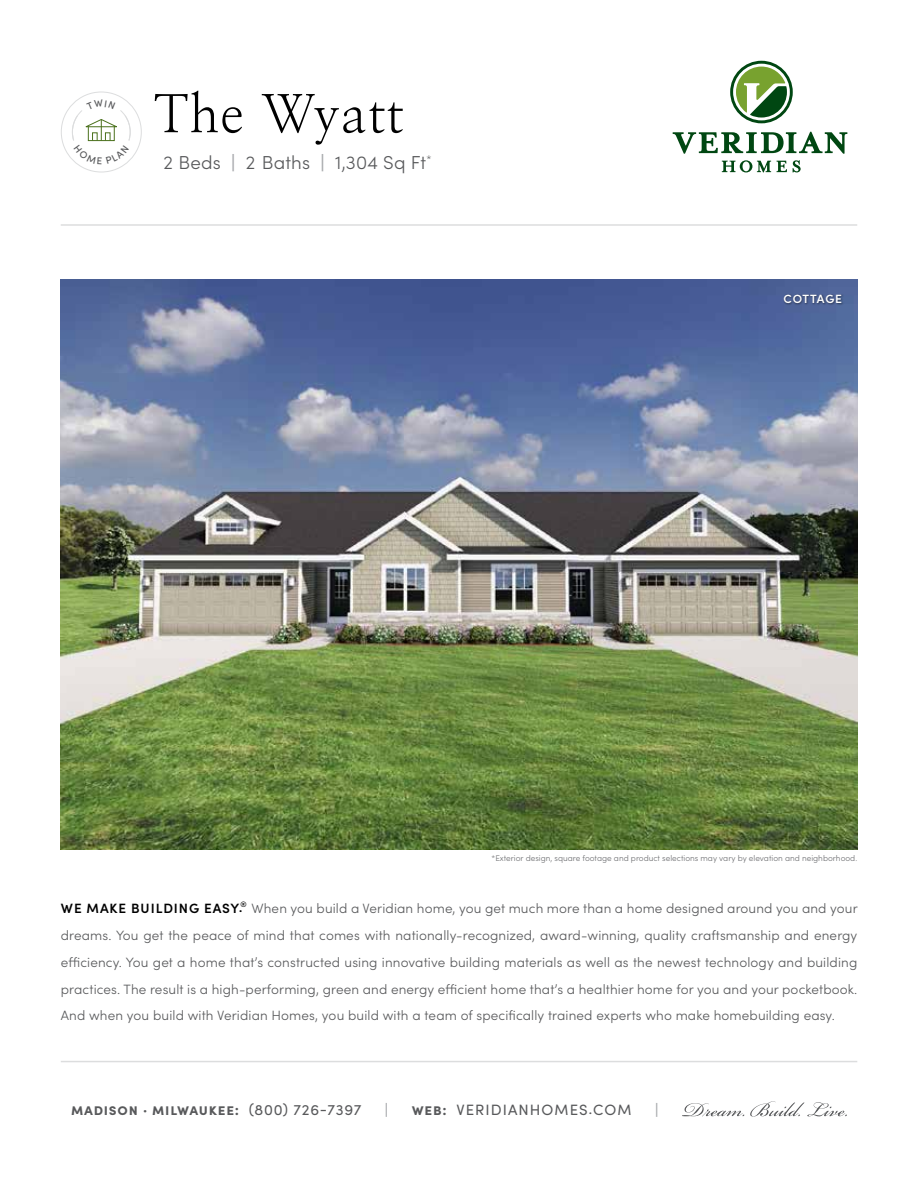
<style>
.page{position:relative;width:918px;height:1188px;background:#fff}
.page>*{position:absolute;margin:0;border:0;box-sizing:border-box;transform-origin:0 0}
.t1{font:52.5px "Nanum Myeongjo";letter-spacing:.02em;color:#000}
.t2{font:300 18.75px "Sofia Pro";letter-spacing:.01em;color:#58595b}
.t3{font:700 15px "Sofia Pro";letter-spacing:.05em;color:#58595b}
.t4{font:15px "Sofia Pro";letter-spacing:.07em;color:#58595b}
.t5{font:900 15px "Sofia Pro";color:#a7a9ac}
.t6{font:300 13.5px/26.8px "Sofia Pro";letter-spacing:.01em;color:#58595b;text-align:justify}
.t7{font:600 12px "Sofia Pro";letter-spacing:.06em;color:#fff}
.t8{font:300 8.25px "Sofia Pro";color:#6d6e71}
.s1{font-weight:700;color:#a7a9ac}
.s2{font-weight:600;color:#000}
.s3{font-weight:400}
.s4{font-weight:700}
</style>
<div class="page">
<svg style="left:730px;top:61px;width:63px;height:62px"></svg>
<svg style="left:733px;top:64px;width:57px;height:56px"></svg>
<svg style="left:673px;top:132px;width:174px;height:22px"></svg>
<svg style="left:736px;top:67px;width:51px;height:51px"></svg>
<svg style="left:722px;top:160px;width:49px;height:12px"></svg>
<svg style="left:793px;top:160px;width:8px;height:12px"></svg>
<svg style="left:777px;top:161px;width:10px;height:11px"></svg>
<div style="left:61px;top:92px;width:81px;height:81px;border:1px solid #dcddde;border-radius:50%"></div>
<hr style="left:61px;top:1061px;width:796px;height:1px;background:#dcddde">
<svg style="left:682px;top:1101px;width:165px;height:16px"></svg>
<img style="left:61px;top:280px;width:796px;height:569px">
<div style="left:783px;top:294px;width:61px;height:11px;background:#000;opacity:.5"></div>
<hr style="left:61px;top:224px;width:796px;height:2px;background:#dcddde">
<svg style="left:71px;top:99px;width:60px;height:65px"></svg>
<h1 class="t1" style="left:154px;top:85px;width:252px">The Wyatt</h1>
<h2 class="t2" style="left:164px;top:149px;width:269px">2 Beds <span class="s1">|</span> 2 Baths <span class="s1">|</span> 1,304 Sq Ft<sup>*</sup></h2>
<p class="t7" style="left:784px;top:290px;width:60px">COTTAGE</p>
<p class="t8" style="left:492px;top:852px;width:367px">*Exterior design, square footage and product selections may vary by elevation and neighborhood.</p>
<p class="t6" style="left:61px;top:894px;width:798px"><span class="s2">WE MAKE BUILDING EASY.</span><sup>®</sup> When you build a Veridian home, you get much more than a home designed around you and your dreams. You get the peace of mind that comes with nationally-recognized, award-winning, quality craftsmanship and energy efficiency. You get a home that’s constructed using innovative building materials as well as the newest technology and building practices. The result is a high-performing, green and energy efficient home that’s a healthier home for you and your pocketbook.<br>And when you build with Veridian Homes, you build with a team of specifically trained experts who make homebuilding easy.</p>
<p class="t3" style="left:71px;top:1098px;width:292px">madison · milwaukee: <span class="s3">(800) 726-7397</span></p>
<p class="t5" style="left:385px;top:1098px;width:5px">|</p>
<p class="t4" style="left:412px;top:1099px;width:221px"><span class="s4">web:</span> VERIDIANHOMES.COM</p>
<p class="t5" style="left:655px;top:1098px;width:5px">|</p>
</div>
